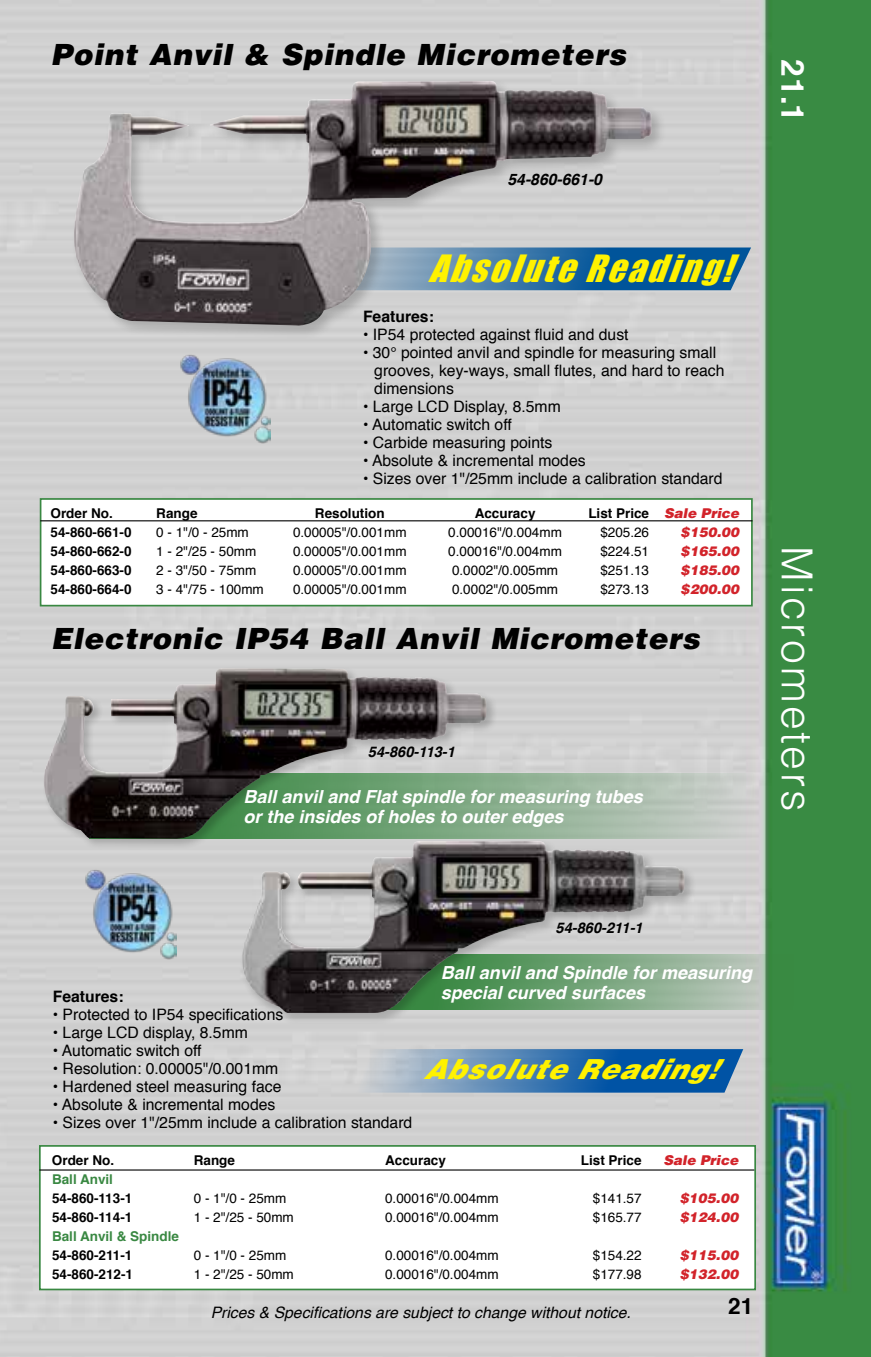
<style>
.page{position:relative;width:871px;height:1357px;background:#fff}
.page>*{position:absolute;margin:0;border:0;box-sizing:border-box;transform-origin:0 0}
.t1{font:300 42.75px "Helvetica LT Std";letter-spacing:.065em;color:#fff}
.t2{font:italic 34.65px "Impact";color:#fff200}
.t3{font:700 31.5px "Helvetica";color:#fff}
.t4{font:italic 900 29.25px "Helvetica LT Std";letter-spacing:.03em;color:#000}
.t5{font:italic 900 27.68px "Helvetica LT Std";color:#fff200}
.t6{font:700 22.5px "Helvetica";color:#000}
.t7{font:italic 700 18px/20.2px "Helvetica";color:#fff}
.t8{font:15.75px/18px "Helvetica";color:#000}
.t9{font:italic 15.75px "Helvetica";color:#000}
.t10{font:700 15.75px "Helvetica";color:#000}
.t11{font:italic 700 15.75px "Helvetica";color:#000}
.t12{font:italic 700 14.62px "Helvetica";color:#000}
.t13{font:13.5px "Helvetica";color:#000}
.t14{font:700 13.5px "Helvetica";color:#000}
.t15{font:italic 900 13.5px "Helvetica LT Std";color:#d2232a}
.t16{font:700 13.5px "Helvetica";color:#398842}
.s1{font-family:"Helvetica LT Std";font-weight:900;font-style:italic;color:#d2232a}
</style>
<div class="page">
<img style="left:0;top:0;width:871px;height:1357px">
<svg style="left:697px;top:954px;width:97px;height:56px;background:#8eb192"></svg>
<svg style="left:497px;top:774px;width:256px;height:65px;background:#abbead"></svg>
<svg style="left:666px;top:247px;width:85px;height:43px;background:#1a63a0"></svg>
<div style="left:40px;top:498px;width:713px;height:108px;background:#fff;border:2px solid #398842"></div>
<hr style="left:40px;top:520px;width:712px;height:1px;background:#000">
<div style="left:71px;top:78px;width:595px;height:263px;background:#000;opacity:.2"></div>
<img style="left:71px;top:81px;width:580px;height:244px">
<div style="left:239px;top:838px;width:458px;height:187px;background:#000;opacity:.2"></div>
<img style="left:242px;top:841px;width:442px;height:172px">
<div style="left:41px;top:666px;width:456px;height:183px;background:#000;opacity:.2"></div>
<img style="left:41px;top:668px;width:445px;height:171px">
<div style="left:39px;top:1145px;width:717px;height:145px;background:#fff;border:2px solid #398842"></div>
<hr style="left:40px;top:1169px;width:714px;height:1px;background:#000">
<svg style="left:339px;top:1049px;width:404px;height:43px;background:#5285b6"></svg>
<img style="left:179px;top:352px;width:92px;height:92px">
<img style="left:85px;top:867px;width:91px;height:92px">
<h3 class="t4" style="left:51px;top:35px;width:577px">Point Anvil &amp; Spindle Micrometers</h3>
<p class="t11" style="left:507px;top:166px;width:96px">54-860-661-0</p>
<h2 class="t2" style="left:428px;top:241px;width:322px">AbsoluteReading!</h2>
<p class="t10" style="left:363px;top:306px;width:72px">Features:</p>
<p class="t8" style="left:363px;top:326px;width:267px">• IP54 protected against fluid and dust</p>
<p class="t8" style="left:374px;top:344px;width:352px;text-indent:-11px">• 30° pointed anvil and spindle for measuring small grooves, key-ways, small flutes, and hard to reach dimensions</p>
<p class="t8" style="left:363px;top:398px;width:199px">• Large LCD Display, 8.5mm</p>
<p class="t8" style="left:363px;top:416px;width:150px">• Automatic switch off</p>
<p class="t8" style="left:363px;top:434px;width:191px">• Carbide measuring points</p>
<p class="t8" style="left:363px;top:452px;width:224px">• Absolute &amp; incremental modes</p>
<p class="t8" style="left:363px;top:470px;width:361px">• Sizes over 1"/25mm include a calibration standard</p>
<p class="t14" style="left:50px;top:504px;width:64px">Order No.</p>
<p class="t14" style="left:156px;top:504px;width:43px">Range</p>
<p class="t14" style="left:315px;top:504px;width:71px">Resolution</p>
<p class="t14" style="left:475px;top:504px;width:62px">Accuracy</p>
<p class="t14" style="left:588px;top:504px;width:152px">List Price <span class="s1">Sale Price</span></p>
<p class="t14" style="left:50px;top:523px;width:83px">54-860-661-0</p>
<p class="t13" style="left:156px;top:523px;width:94px">0 - 1"/0 - 25mm</p>
<p class="t13" style="left:293px;top:523px;width:115px">0.00005"/0.001mm</p>
<p class="t13" style="left:448px;top:523px;width:115px">0.00016"/0.004mm</p>
<p class="t13" style="left:600px;top:523px;width:50px">$205.26</p>
<p class="t15" style="left:680px;top:523px;width:60px">$150.00</p>
<p class="t14" style="left:50px;top:542px;width:83px">54-860-662-0</p>
<p class="t13" style="left:156px;top:542px;width:102px">1 - 2"/25 - 50mm</p>
<p class="t13" style="left:293px;top:542px;width:115px">0.00005"/0.001mm</p>
<p class="t13" style="left:448px;top:542px;width:115px">0.00016"/0.004mm</p>
<p class="t13" style="left:600px;top:542px;width:50px">$224.51</p>
<p class="t15" style="left:680px;top:542px;width:60px">$165.00</p>
<p class="t14" style="left:50px;top:561px;width:83px">54-860-663-0</p>
<p class="t13" style="left:156px;top:561px;width:102px">2 - 3"/50 - 75mm</p>
<p class="t13" style="left:293px;top:561px;width:115px">0.00005"/0.001mm</p>
<p class="t13" style="left:452px;top:561px;width:108px">0.0002"/0.005mm</p>
<p class="t13" style="left:600px;top:561px;width:50px">$251.13</p>
<p class="t15" style="left:680px;top:561px;width:60px">$185.00</p>
<p class="t14" style="left:50px;top:580px;width:83px">54-860-664-0</p>
<p class="t13" style="left:156px;top:580px;width:109px">3 - 4"/75 - 100mm</p>
<p class="t13" style="left:293px;top:580px;width:115px">0.00005"/0.001mm</p>
<p class="t13" style="left:452px;top:580px;width:108px">0.0002"/0.005mm</p>
<p class="t13" style="left:600px;top:580px;width:50px">$273.13</p>
<p class="t15" style="left:680px;top:580px;width:60px">$200.00</p>
<h3 class="t4" style="left:51px;top:619px;width:650px">Electronic IP54 Ball Anvil Micrometers</h3>
<p class="t12" style="left:368px;top:739px;width:89px">54-860-113-1</p>
<p class="t7" style="left:243px;top:786px;width:401px">Ball anvil and Flat spindle for measuring tubes or the insides of holes to outer edges</p>
<h3 class="t3" style="left:814px;top:58px;width:64px;rotate:90deg">21.1</h3>
<h1 class="t1" style="left:823px;top:546px;width:266px;rotate:90deg">Micrometers</h1>
<p class="t12" style="left:555px;top:916px;width:89px">54-860-211-1</p>
<p class="t10" style="left:53px;top:985px;width:72px">Features:</p>
<p class="t8" style="left:53px;top:1006px;width:232px">• Protected to IP54 specifications</p>
<p class="t8" style="left:53px;top:1024px;width:197px">• Large LCD display, 8.5mm</p>
<p class="t8" style="left:53px;top:1042px;width:150px">• Automatic switch off</p>
<p class="t8" style="left:53px;top:1060px;width:227px">• Resolution: 0.00005"/0.001mm</p>
<p class="t8" style="left:53px;top:1078px;width:230px">• Hardened steel measuring face</p>
<p class="t8" style="left:53px;top:1096px;width:224px">• Absolute &amp; incremental modes</p>
<p class="t8" style="left:53px;top:1114px;width:361px">• Sizes over 1"/25mm include a calibration standard</p>
<p class="t7" style="left:441px;top:962px;width:313px">Ball anvil and Spindle for measuring special curved surfaces</p>
<h3 class="t5" style="left:423px;top:1051px;width:307px">AbsoluteReading!</h3>
<p class="t14" style="left:52px;top:1150px;width:64px">Order No.</p>
<p class="t14" style="left:194px;top:1150px;width:43px">Range</p>
<p class="t14" style="left:385px;top:1150px;width:62px">Accuracy</p>
<p class="t14" style="left:581px;top:1150px;width:62px">List Price</p>
<p class="t15" style="left:663px;top:1151px;width:76px">Sale Price</p>
<p class="t16" style="left:52px;top:1170px;width:63px">Ball Anvil</p>
<p class="t14" style="left:52px;top:1189px;width:82px">54-860-113-1</p>
<p class="t13" style="left:194px;top:1189px;width:94px">0 - 1"/0 - 25mm</p>
<p class="t13" style="left:385px;top:1189px;width:115px">0.00016"/0.004mm</p>
<p class="t13" style="left:593px;top:1189px;width:50px">$141.57</p>
<p class="t15" style="left:680px;top:1189px;width:60px">$105.00</p>
<p class="t14" style="left:52px;top:1208px;width:82px">54-860-114-1</p>
<p class="t13" style="left:194px;top:1208px;width:102px">1 - 2"/25 - 50mm</p>
<p class="t13" style="left:385px;top:1208px;width:115px">0.00016"/0.004mm</p>
<p class="t13" style="left:593px;top:1208px;width:50px">$165.77</p>
<p class="t15" style="left:680px;top:1208px;width:60px">$124.00</p>
<p class="t16" style="left:52px;top:1227px;width:129px">Ball Anvil &amp; Spindle</p>
<p class="t14" style="left:52px;top:1246px;width:82px">54-860-211-1</p>
<p class="t13" style="left:194px;top:1246px;width:94px">0 - 1"/0 - 25mm</p>
<p class="t13" style="left:385px;top:1246px;width:115px">0.00016"/0.004mm</p>
<p class="t13" style="left:593px;top:1246px;width:50px">$154.22</p>
<p class="t15" style="left:680px;top:1246px;width:60px">$115.00</p>
<p class="t14" style="left:52px;top:1265px;width:83px">54-860-212-1</p>
<p class="t13" style="left:194px;top:1265px;width:102px">1 - 2"/25 - 50mm</p>
<p class="t13" style="left:385px;top:1265px;width:115px">0.00016"/0.004mm</p>
<p class="t13" style="left:593px;top:1265px;width:50px">$177.98</p>
<p class="t15" style="left:680px;top:1266px;width:60px">$132.00</p>
<p class="t9" style="left:211px;top:1300px;width:422px">Prices &amp; Specifications are subject to change without notice.</p>
<h3 class="t6" style="left:728px;top:1290px;width:27px">21</h3>
</div>
